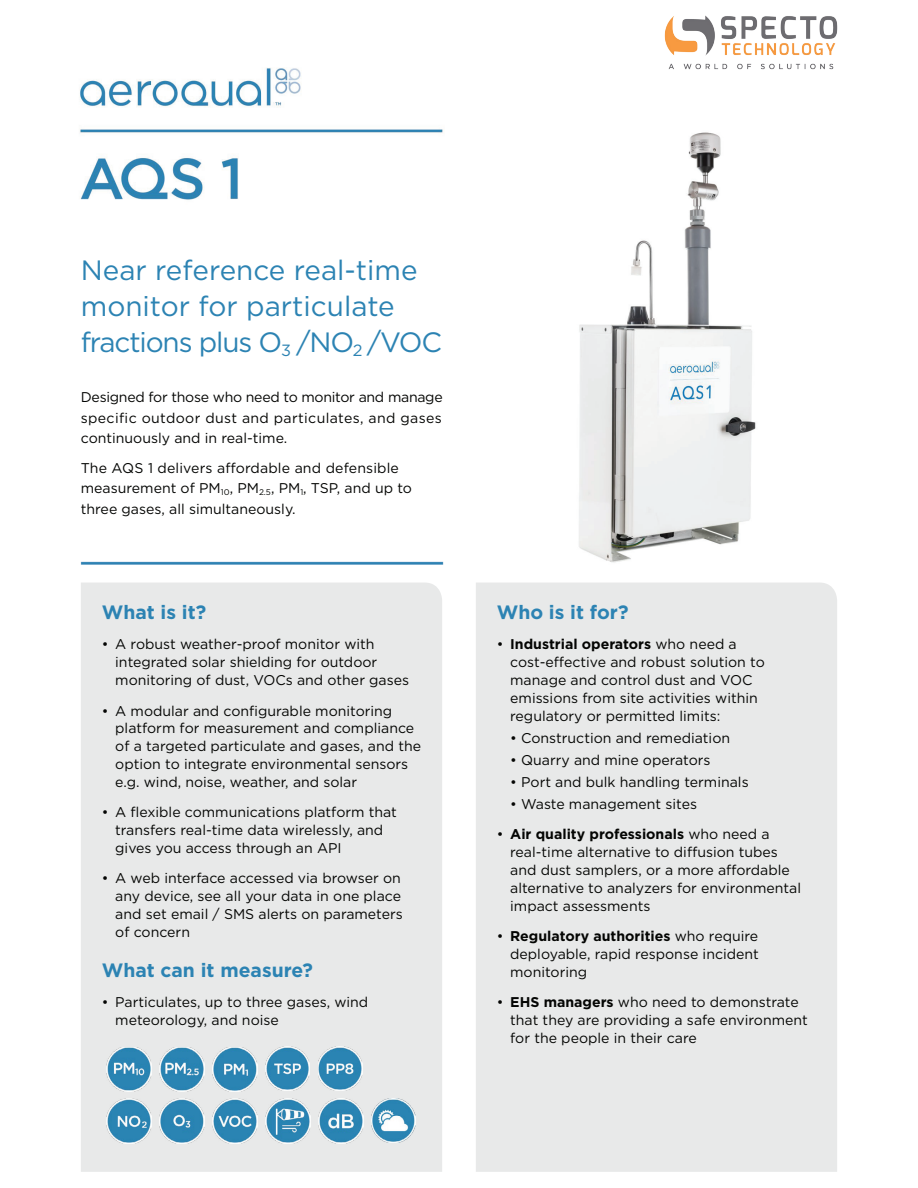
<style>
.page{position:relative;width:918px;height:1188px;background:#fff}
.page>*{position:absolute;margin:0;border:0;box-sizing:border-box;transform-origin:0 0}
.t1{font:27.9px/35.7px "Gotham";color:#2c83b3}
.t2{font:700 19.35px "Gotham";color:#2c83b3}
.t3{font:14.1px/17.9px "Gotham";color:#040503}
.s1{font-weight:700}
</style>
<div class="page">
<img style="left:80px;top:68px;width:363px;height:132px">
<img style="left:81px;top:561px;width:363px;height:4px">
<div style="left:81px;top:583px;width:361px;height:589px;background:#e8e9e9"></div>
<div style="left:476px;top:583px;width:361px;height:589px;background:#e8e9e9"></div>
<img style="left:579px;top:132px;width:177px;height:431px">
<img style="left:107px;top:1047px;width:44px;height:45px">
<img style="left:107px;top:1098px;width:44px;height:45px">
<img style="left:160px;top:1098px;width:44px;height:45px">
<img style="left:212px;top:1098px;width:45px;height:45px">
<img style="left:265px;top:1098px;width:45px;height:45px">
<img style="left:318px;top:1099px;width:45px;height:44px">
<img style="left:160px;top:1047px;width:44px;height:45px">
<img style="left:212px;top:1047px;width:45px;height:45px">
<img style="left:265px;top:1046px;width:45px;height:45px">
<img style="left:318px;top:1046px;width:45px;height:45px">
<img style="left:371px;top:1099px;width:45px;height:44px">
<img style="left:664px;top:15px;width:174px;height:55px">
<h1 class="t1" style="left:81px;top:252px;width:363px">Near reference real-time monitor for particulate fractions plus O<sub>3</sub> /NO<sub>2</sub> /VOC</h1>
<p class="t3" style="left:81px;top:386px;width:363px;line-height:20.9px;text-align:justify">Designed for those who need to monitor and manage specific outdoor dust and particulates, and gases continuously and in real-time.</p>
<p class="t3" style="left:81px;top:457px;width:333px;line-height:20.9px">The AQS 1 delivers affordable and defensible measurement of PM<sub>10</sub>, PM<sub>2.5</sub>, PM<sub>1</sub>, TSP, and up to three gases, all simultaneously.</p>
<h2 class="t2" style="left:102px;top:599px;width:106px">What is it?</h2>
<p class="t3" style="left:115px;top:635px;width:295px;text-indent:-13px">• A robust weather-proof monitor with integrated solar shielding for outdoor monitoring of dust, VOCs and other gases</p>
<p class="t3" style="left:115px;top:701px;width:307px;text-indent:-13px">• A modular and configurable monitoring platform for measurement and compliance of a targeted particulate and gases, and the option to integrate environmental sensors e.g. wind, noise, weather, and solar</p>
<p class="t3" style="left:115px;top:803px;width:283px;text-indent:-13px">• A flexible communications platform that transfers real-time data wirelessly, and gives you access through an API</p>
<p class="t3" style="left:115px;top:869px;width:289px;text-indent:-13px">• A web interface accessed via browser on any device, see all your data in one place and set email / SMS alerts on parameters of concern</p>
<h2 class="t2" style="left:102px;top:957px;width:213px">What can it measure?</h2>
<p class="t3" style="left:115px;top:993px;width:255px;text-indent:-13px">• Particulates, up to three gases, wind meteorology, and noise</p>
<h2 class="t2" style="left:497px;top:599px;width:133px">Who is it for?</h2>
<p class="t3" style="left:510px;top:635px;width:256px;text-indent:-13px">• <span class="s1">Industrial operators</span> who need a cost-effective and robust solution to manage and control dust and VOC emissions from site activities within regulatory or permitted limits:</p>
<p class="t3" style="left:510px;top:729px;width:221px">• Construction and remediation</p>
<p class="t3" style="left:510px;top:751px;width:202px">• Quarry and mine operators</p>
<p class="t3" style="left:510px;top:773px;width:240px">• Port and bulk handling terminals</p>
<p class="t3" style="left:510px;top:795px;width:188px">• Waste management sites</p>
<p class="t3" style="left:510px;top:825px;width:292px;text-indent:-13px">• <span class="s1">Air quality professionals</span> who need a real-time alternative to diffusion tubes and dust samplers, or a more affordable alternative to analyzers for environmental impact assessments</p>
<p class="t3" style="left:510px;top:927px;width:250px;text-align:justify;text-indent:-13px">• <span class="s1">Regulatory authorities</span> who require deployable, rapid response incident monitoring</p>
<p class="t3" style="left:510px;top:993px;width:299px;text-indent:-13px">• <span class="s1">EHS managers</span> who need to demonstrate that they are providing a safe environment for the people in their care</p>
</div>
